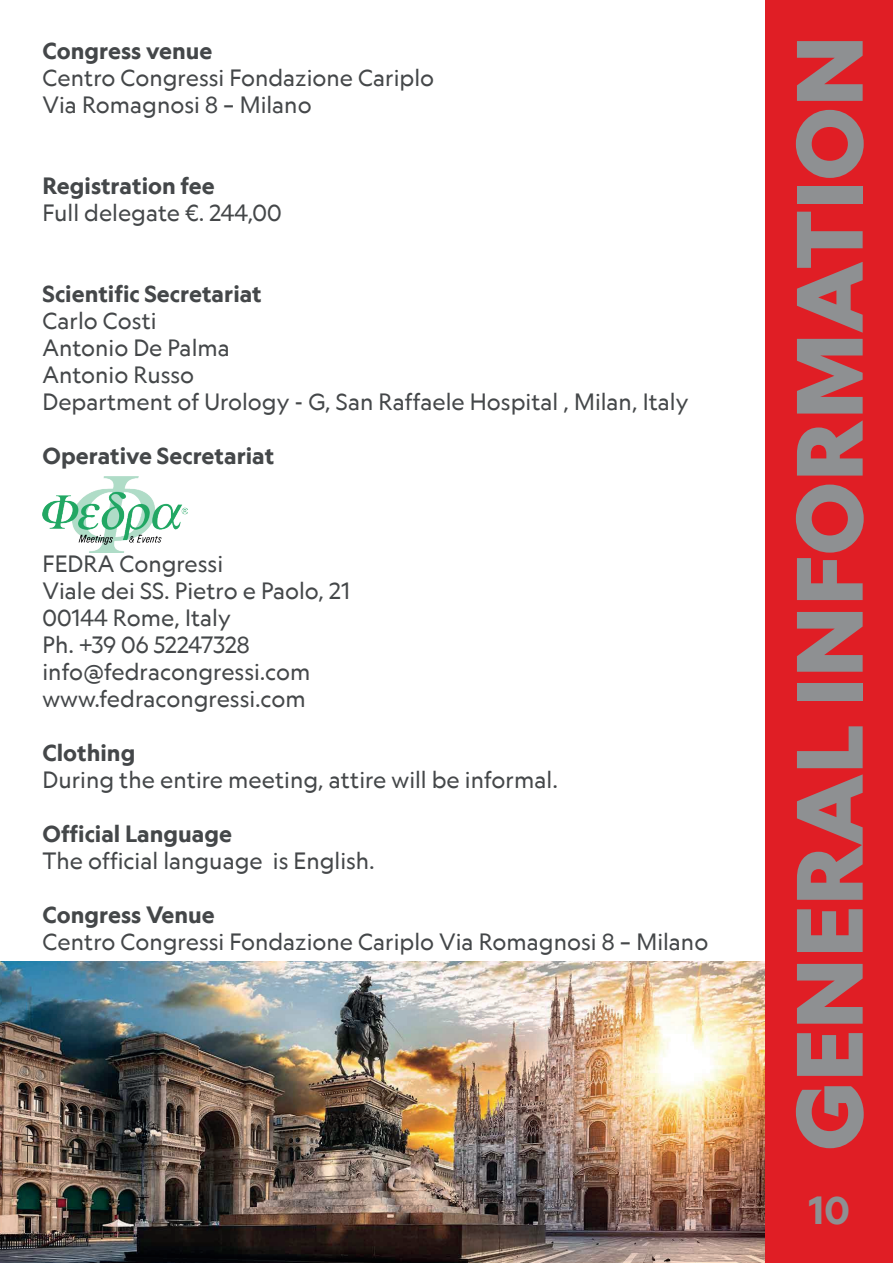
<style>
.page{position:relative;width:893px;height:1263px;background:#fff}
.page>*{position:absolute;margin:0;border:0;box-sizing:border-box;transform-origin:0 0}
.t1{font:900 90px "Geograph Edit";color:#8e9092}
.t2{font:700 37.5px "Geograph Edit";color:#8e9092}
.t3{font:22.5px/27px "Geograph Edit";color:#444749}
.t4{font:700 22.5px "Geograph Edit";color:#444749}
</style>
<div class="page">
<img style="left:43px;top:476px;width:144px;height:77px">
<div style="left:765px;top:0;width:128px;height:1263px;background:#e01e25"></div>
<img style="left:0;top:961px;width:765px;height:302px">
<p class="t4" style="left:43px;top:36px;width:171px">Congress venue</p>
<p class="t3" style="left:43px;top:64px;width:393px">Centro Congressi Fondazione Cariplo<br>Via Romagnosi 8 – Milano</p>
<p class="t4" style="left:43px;top:171px;width:174px">Registration fee</p>
<p class="t3" style="left:43px;top:199px;width:241px">Full delegate €. 244,00</p>
<p class="t4" style="left:43px;top:279px;width:221px">Scientific Secretariat</p>
<p class="t3" style="left:43px;top:307px;width:647px">Carlo Costi<br>Antonio De Palma<br>Antonio Russo<br>Department of Urology G- , San Raffaele Hospital , Milan, Italy</p>
<p class="t4" style="left:43px;top:441px;width:233px">Operative Secretariat</p>
<p class="t3" style="left:43px;top:550px;width:309px">FEDRA Congressi<br>Viale dei SS. Pietro e Paolo, 21<br>00144 Rome, Italy<br>Ph. +39 06 52247328 info@fedracongressi.com www.fedracongressi.com</p>
<p class="t4" style="left:43px;top:738px;width:94px">Clothing</p>
<p class="t3" style="left:43px;top:766px;width:517px">During the entire meeting, attire will be informal.</p>
<p class="t4" style="left:43px;top:819px;width:191px">Official Language</p>
<p class="t3" style="left:273px;top:847px;width:103px">is English.</p>
<p class="t3" style="left:43px;top:847px;width:222px">The official language</p>
<p class="t4" style="left:43px;top:900px;width:174px">Congress Venue</p>
<p class="t3" style="left:43px;top:928px;width:667px">Centro Congressi Fondazione Cariplo Via Romagnosi 8 – Milano</p>
<h1 class="t1" style="left:770px;top:1151px;width:1117px;rotate:-90deg">GENERAL INFORMATION</h1>
<h2 class="t2" style="left:809px;top:1185px;width:43px">10</h2>
</div>
